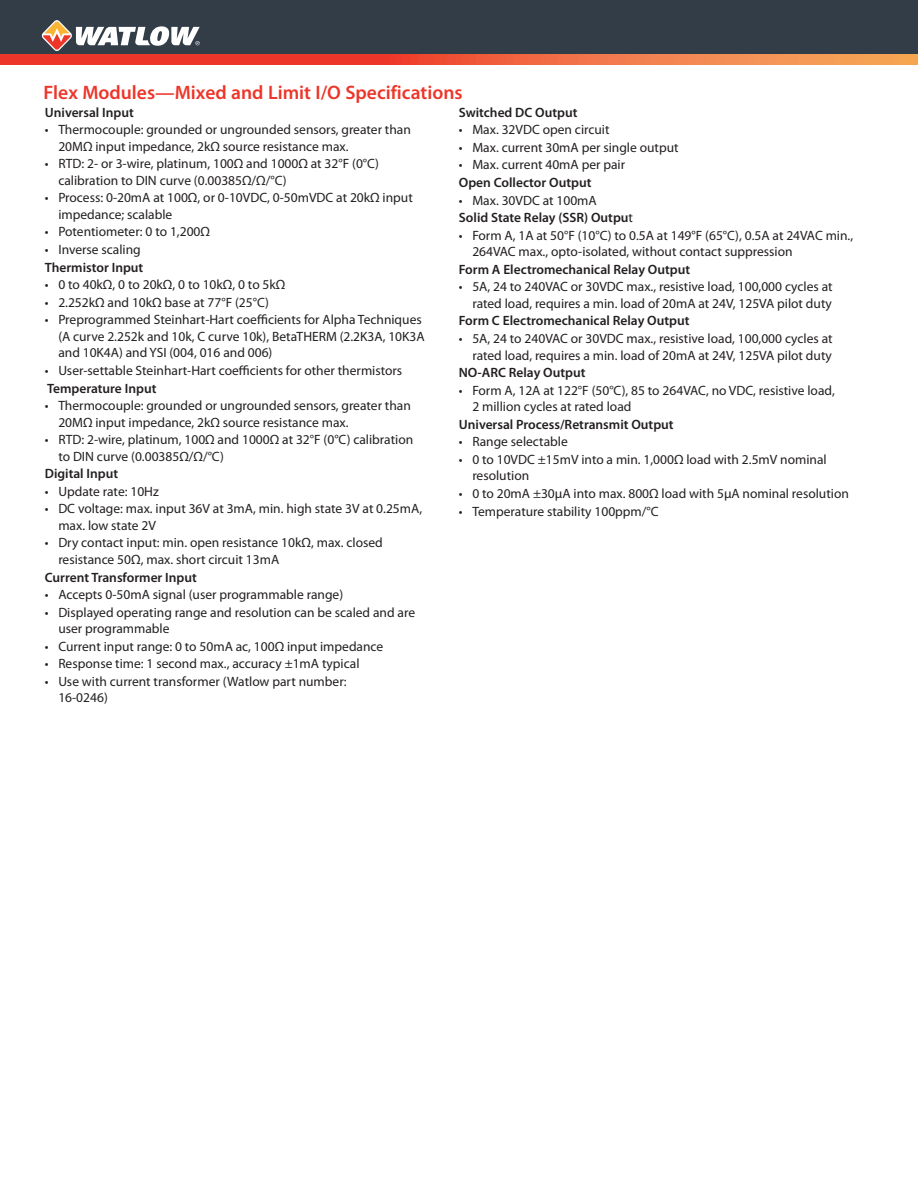
<style>
.page{position:relative;width:918px;height:1188px;background:#fff}
.page>*{position:absolute;margin:0;border:0;box-sizing:border-box;transform-origin:0 0}
.t1{font:600 19.5px "Myriad Pro";color:#ee3529}
.t2{font:13.5px/16.5px "Myriad Pro";color:#231f20}
.t3{font:600 13.5px/17.5px "Myriad Pro";color:#231f20}
.s1{font-weight:400}
</style>
<div class="page">
<div style="left:0;top:0;width:918px;height:54px;background:#323d47"></div>
<svg style="left:0;top:54px;width:918px;height:11px;background:#f05d3c"></svg>
<svg style="left:42px;top:20px;width:158px;height:31px"></svg>
<h1 class="t1" style="left:43px;top:80px;width:421px">Flex Modules—Mixed and Limit I/O Specifications</h1>
<p class="t3" style="left:45px;top:103px;width:91px">Universal Input</p>
<p class="t2" style="left:58px;top:121px;width:354px;text-indent:-14px">• Thermocouple: grounded or ungrounded sensors, greater than<br>20MΩ input impedance, 2kΩ source resistance max.</p>
<p class="t2" style="left:58px;top:155px;width:322px;text-indent:-14px">• RTD: 2- or 3-wire, platinum, 100Ω and 1000Ω at 32°F (0°C) calibration to DIN curve (0.00385Ω/Ω/°C)</p>
<p class="t2" style="left:58px;top:189px;width:356px;text-indent:-14px">• Process: 0-20mA at 100Ω, or 0-10VDC, 0-50mVDC at 20kΩ input impedance; scalable</p>
<p class="t2" style="left:45px;top:223px;width:167px">• Potentiometer: 0 to 1,200Ω</p>
<p class="t2" style="left:45px;top:241px;width:97px">• Inverse scaling</p>
<p class="t3" style="left:45px;top:258px;width:100px">Thermistor Input</p>
<p class="t2" style="left:45px;top:276px;width:242px">• 0 to 40kΩ, 0 to 20kΩ, 0 to 10kΩ, 0 to 5kΩ</p>
<p class="t2" style="left:45px;top:294px;width:226px">• 2.252kΩ and 10kΩ base at 77°F (25°C)</p>
<p class="t2" style="left:58px;top:311px;width:368px;text-indent:-14px">• Preprogrammed Steinhart-Hart coefficients for Alpha Techniques (A curve 2.252k and 10k, C curve 10k), BetaTHERM (2.2K3A, 10K3A and 10K4A) and YSI (004, 016 and 006)</p>
<p class="t2" style="left:45px;top:362px;width:359px">• User-settable Steinhart-Hart coefficients for other thermistors</p>
<p class="t3" style="left:47px;top:379px;width:111px">Temperature Input</p>
<p class="t2" style="left:58px;top:397px;width:354px;text-indent:-14px">• Thermocouple: grounded or ungrounded sensors, greater than<br>20MΩ input impedance, 2kΩ source resistance max.</p>
<p class="t2" style="left:58px;top:431px;width:356px;text-indent:-14px">• RTD: 2-wire, platinum, 100Ω and 1000Ω at 32°F (0°C) calibration to DIN curve (0.00385Ω/Ω/°C)</p>
<p class="t3" style="left:45px;top:465px;width:75px">Digital Input</p>
<p class="t2" style="left:45px;top:483px;width:116px">• Update rate: 10Hz</p>
<p class="t2" style="left:58px;top:500px;width:365px;text-indent:-14px">• DC voltage: max. input 36V at 3mA, min. high state 3V at 0.25mA, max. low state 2V</p>
<p class="t2" style="left:58px;top:534px;width:326px;text-indent:-13px">• Dry contact input: min. open resistance 10kΩ, max. closed resistance 50Ω, max. short circuit 13mA</p>
<p class="t3" style="left:45px;top:568px;width:154px">Current Transformer Input</p>
<p class="t2" style="left:45px;top:586px;width:300px">• Accepts 0-50mA signal (user programmable range)</p>
<p class="t2" style="left:58px;top:604px;width:358px;text-indent:-14px">• Displayed operating range and resolution can be scaled and are user programmable</p>
<p class="t2" style="left:45px;top:638px;width:340px">• Current input range: 0 to 50mA ac, 100Ω input impedance</p>
<p class="t2" style="left:45px;top:655px;width:316px">• Response time: 1 second max., accuracy ±1mA typical</p>
<p class="t2" style="left:58px;top:673px;width:290px;text-indent:-13px">• Use with current transformer (Watlow part number:<br>16-0246)</p>
<p class="t3" style="left:459px;top:103px;width:120px">Switched DC Output</p>
<p class="t2" style="left:459px;top:121px;width:152px">• Max. 32VDC open circuit</p>
<p class="t2" style="left:459px;top:139px;width:221px">• Max. current 30mA per single output</p>
<p class="t2" style="left:459px;top:156px;width:168px">• Max. current 40mA per pair</p>
<p class="t3" style="left:459px;top:173px;width:134px">Open Collector Output</p>
<p class="t3" style="left:459px;top:191px;width:176px"><span class="s1">• Max. 30VDC at 100mA<br></span>Solid State Relay (SSR) Outpu<span class="s1">t</span></p>
<p class="t2" style="left:472px;top:227px;width:382px;text-indent:-14px">• Form A, 1A at 50°F (10°C) to 0.5A at 149°F (65°C), 0.5A at 24VAC min.,<br>264VAC max., opto-isolated, without contact suppression</p>
<p class="t3" style="left:459px;top:260px;width:233px">Form A Electromechanical Relay Output</p>
<p class="t2" style="left:459px;top:278px;width:375px;text-align:right">• 5A, 24 to 240VAC or 30VDC max., resistive load, 100,000 cycles at rated load, requires a min. load of 20mA at 24V, 125VA pilot duty</p>
<p class="t3" style="left:459px;top:312px;width:232px">Form C Electromechanical Relay Output</p>
<p class="t2" style="left:459px;top:330px;width:375px;text-align:right">• 5A, 24 to 240VAC or 30VDC max., resistive load, 100,000 cycles at rated load, requires a min. load of 20mA at 24V, 125VA pilot duty</p>
<p class="t3" style="left:459px;top:363px;width:128px">NO-ARC Relay Output</p>
<p class="t2" style="left:472px;top:382px;width:364px;text-indent:-14px">• Form A, 12A at 122°F (50°C), 85 to 264VAC, no VDC, resistive load,<br>2 million cycles at rated load</p>
<p class="t3" style="left:459px;top:415px;width:216px">Universal Process/Retransmit Output</p>
<p class="t2" style="left:459px;top:433px;width:110px">• Range selectable</p>
<p class="t2" style="left:472px;top:451px;width:356px;text-indent:-14px">• 0 to 10VDC ±15mV into a min. 1,000Ω load with 2.5mV nominal resolution</p>
<p class="t2" style="left:459px;top:485px;width:392px">• 0 to 20mA ±30μA into max. 800Ω load with 5μA nominal resolution</p>
<p class="t2" style="left:459px;top:503px;width:201px">• Temperature stability 100ppm/°C</p>
</div>
